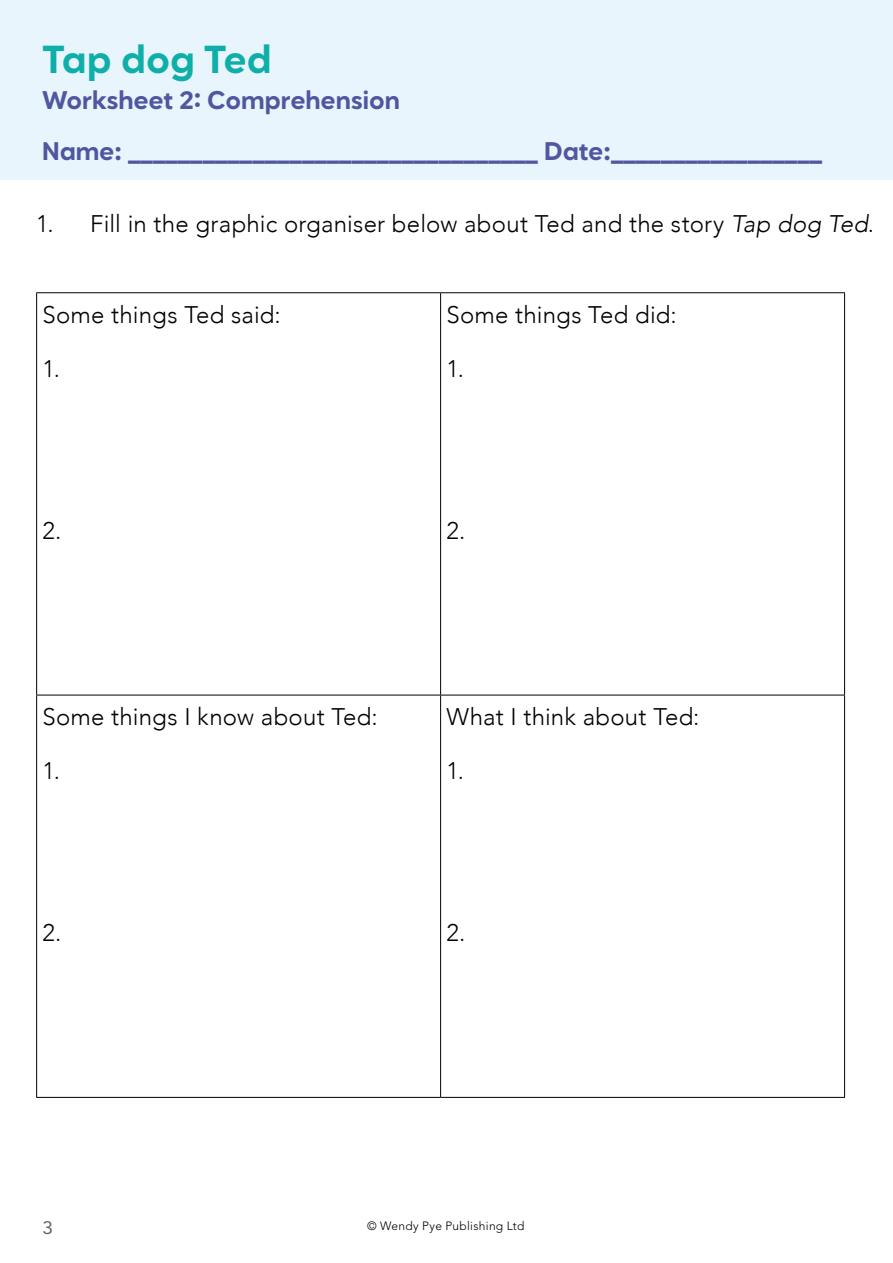
<style>
.page{position:relative;width:893px;height:1263px;background:#fff}
.page>*{position:absolute;margin:0;border:0;box-sizing:border-box;transform-origin:0 0}
.t1{font:700 39px "Kanyon";letter-spacing:-.005em;color:#0fafa9}
.Worksheet_number{font:700 25.5px "Kanyon";color:#4e57a0}
.Numbered_question{font:300 24px "Avenir";letter-spacing:.01em;color:#000}
.Paragraph_Style_2{font:300 24px "Avenir";letter-spacing:.01em;color:#000}
.t2{font:18px "Avenir LT Std";color:#626568;scale:1.05 1}
.t3{font:300 12px "Avenir LT Std";letter-spacing:.025em;color:#000}
.s1{font-style:italic}
</style>
<div class="page">
<div style="left:0;top:0;width:893px;height:179px;background:#e9f5fc"></div>
<hr style="left:36px;top:292px;width:405px;height:1px;background:#000">
<hr style="left:36px;top:293px;width:1px;height:402px;background:#000">
<hr style="left:441px;top:292px;width:404px;height:1px;background:#000">
<hr style="left:440px;top:293px;width:1px;height:402px;background:#000">
<hr style="left:844px;top:293px;width:1px;height:402px;background:#000">
<hr style="left:36px;top:695px;width:405px;height:1px;background:#000">
<hr style="left:36px;top:695px;width:1px;height:402px;background:#000">
<hr style="left:441px;top:695px;width:404px;height:1px;background:#000">
<hr style="left:440px;top:695px;width:1px;height:402px;background:#000">
<hr style="left:844px;top:695px;width:1px;height:402px;background:#000">
<hr style="left:36px;top:1097px;width:405px;height:1px;background:#000">
<hr style="left:441px;top:1097px;width:404px;height:1px;background:#000">
<p class="t1" style="left:43px;top:34px;width:231px">Tap dog Ted</p>
<p class="Worksheet_number" style="left:42px;top:84px;width:359px">Worksheet 2: Comprehension</p>
<p class="Worksheet_number" style="left:42px;top:135px;width:781px">Name: _________________________________ Date:_________________</p>
<p class="Paragraph_Style_2" style="left:36px;top:210px;width:839px">1. Fill in the graphic organiser below about Ted and the story <span class="s1">Tap dog Ted</span>.</p>
<p class="Numbered_question" style="left:43px;top:300px;width:240px">Some things Ted said:</p>
<p class="Numbered_question" style="left:43px;top:354px;width:19px">1.</p>
<p class="Numbered_question" style="left:43px;top:516px;width:20px">2.</p>
<p class="Numbered_question" style="left:43px;top:703px;width:336px">Some things I know about Ted:</p>
<p class="Numbered_question" style="left:43px;top:757px;width:19px">1.</p>
<p class="Numbered_question" style="left:43px;top:919px;width:20px">2.</p>
<p class="Numbered_question" style="left:447px;top:300px;width:231px">Some things Ted did:</p>
<p class="Numbered_question" style="left:447px;top:354px;width:19px">1.</p>
<p class="Numbered_question" style="left:447px;top:516px;width:20px">2.</p>
<p class="Numbered_question" style="left:447px;top:703px;width:254px">What I think about Ted:</p>
<p class="Numbered_question" style="left:447px;top:757px;width:19px">1.</p>
<p class="Numbered_question" style="left:447px;top:919px;width:20px">2.</p>
<p class="t2" style="left:43px;top:1217px;width:12px">3</p>
<p class="t3" style="left:367px;top:1218px;width:159px">© Wendy Pye Publishing Ltd</p>
</div>
